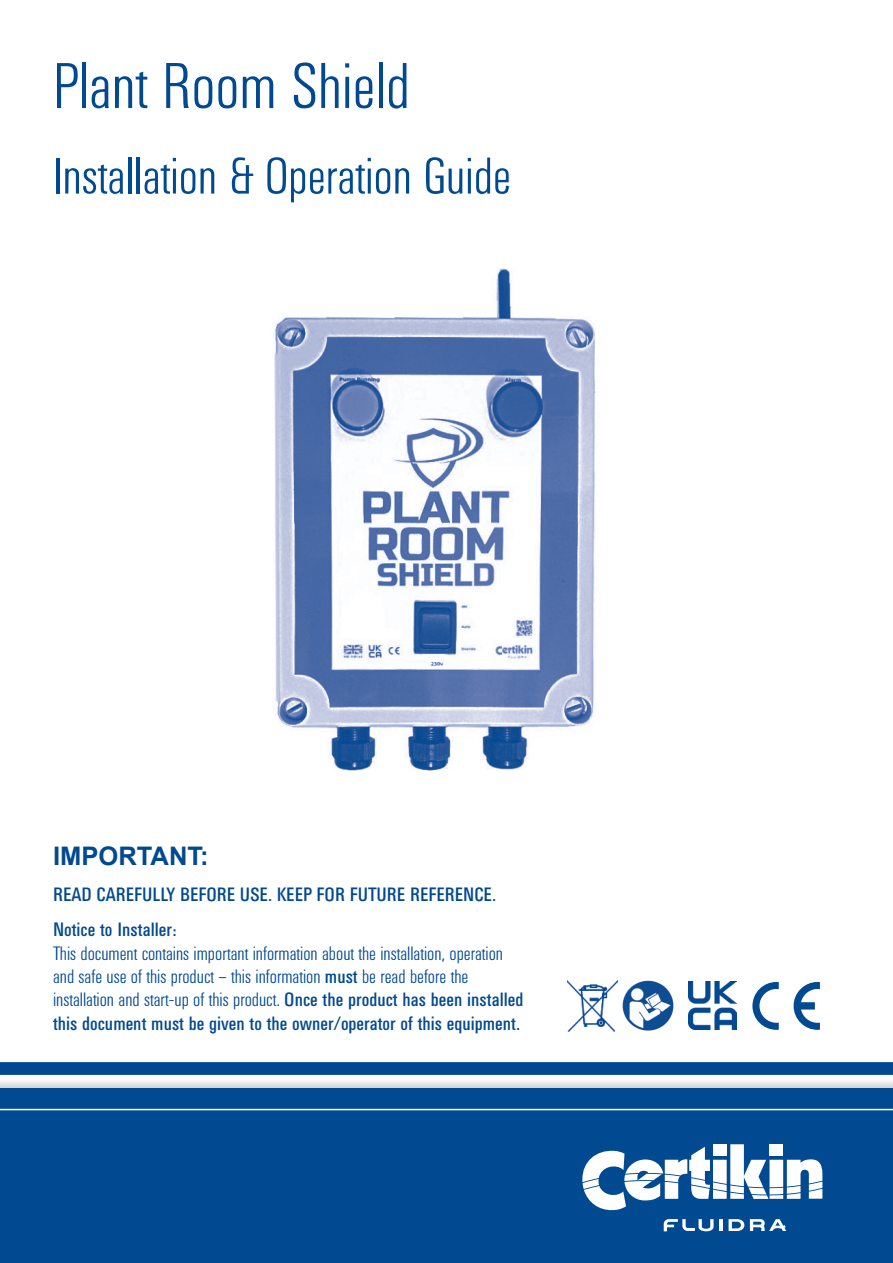
<style>
.page{position:relative;width:893px;height:1263px;background:#fff}
.page>*{position:absolute;margin:0;border:0;box-sizing:border-box;transform-origin:0 0}
.t1{font:300 63.9px "Univers Condensed BQ";color:#014990}
.t2{font:300 51.15px "Univers Condensed BQ";color:#014990}
.t3{font:700 25.5px "Arial";color:#014990}
.t4{font:300 19.2px/23.4px "Univers Condensed BQ";color:#014990}
.t5{font:19.2px/35.5px "Univers Condensed BQ";color:#014990}
.s1{font-weight:400}
</style>
<div class="page">
<div style="left:0;top:1077px;width:893px;height:186px;background:#231f20;opacity:.2"></div>
<div style="left:0;top:1088px;width:893px;height:175px;background:#014990"></div>
<hr style="left:0;top:1077px;width:1px;height:186px;background:#231f20;opacity:.2">
<hr style="left:0;top:1109px;width:893px;height:1px;background:#fff">
<div style="left:0;top:1062px;width:893px;height:13px;background:#014990"></div>
<svg style="left:582px;top:1144px;width:240px;height:66px"></svg>
<hr style="left:719px;top:1219px;width:4px;height:12px;background:#fff">
<svg style="left:729px;top:1219px;width:15px;height:12px"></svg>
<svg style="left:664px;top:1219px;width:49px;height:12px"></svg>
<svg style="left:750px;top:1219px;width:36px;height:12px"></svg>
<img style="left:274px;top:269px;width:322px;height:502px">
<svg style="left:752px;top:982px;width:27px;height:48px"></svg>
<svg style="left:794px;top:982px;width:26px;height:48px"></svg>
<img style="left:621px;top:979px;width:53px;height:53px;border-radius:26px">
<img style="left:567px;top:980px;width:50px;height:51px">
<img style="left:689px;top:982px;width:47px;height:48px">
<h1 class="t1" style="left:53px;top:51px;width:358px">Plant Room Shield</h1>
<h2 class="t2" style="left:53px;top:148px;width:459px">Installation &amp; Operation Guide</h2>
<h3 class="t3" style="left:53px;top:839px;width:157px">IMPORTANT:</h3>
<p class="t5" style="left:53px;top:877px;width:444px">READ CAREFULLY BEFORE USE. KEEP FOR FUTURE REFERENCE.<br>Notice to Installer:</p>
<p class="t4" style="left:53px;top:942px;width:472px">This document contains important information about the installation, operation and safe use of this product – this information <span class="s1">must</span> be read before the installation and start-up of this product. <span class="s1">Once the product has been installed this document must be given to the owner/operator of this equipment.</span></p>
</div>
